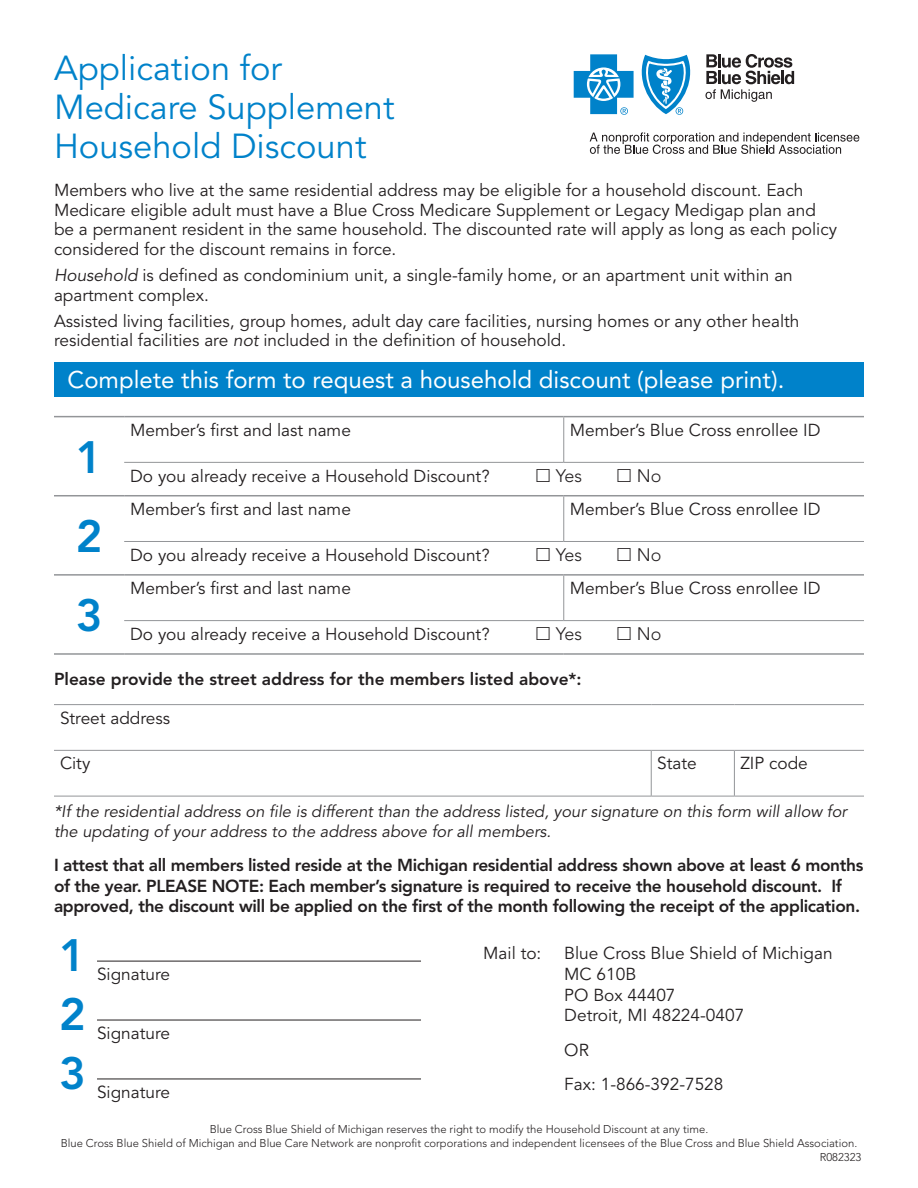
<style>
.page{position:relative;width:918px;height:1188px;background:#fff}
.page>*{position:absolute;margin:0;border:0;box-sizing:border-box;transform-origin:0 0}
.Body_text{font:800 45px "Avenir LT Std";color:#0082ca}
.Section_head{font:34.5px/39px "Avenir LT Std";color:#0082ca}
.Section_head-2{font:24px "Avenir LT Std";color:#fff}
.Body_text-2{font:300 18px "Avenir LT Std";color:#231f20}
.Body_text-3{font:17.25px/19.5px "Avenir LT Std";color:#231f20}
.Body_text-4{font:800 17.25px/20.7px "Avenir LT Std";letter-spacing:-.02em;color:#231f20}
.Body_text-5{font:800 17.25px "Avenir LT Std";color:#231f20}
.Body_text-6{font:italic 16.5px/19.8px "Avenir LT Std";color:#231f20}
.Body_text-7{font:300 11.25px "Avenir LT Std";color:#231f20}
.s1{font-style:italic}
</style>
<div class="page">
<div style="left:54px;top:362px;width:810px;height:35px;background:#0082ca"></div>
<svg style="left:590px;top:132px;width:269px;height:22px"></svg>
<svg style="left:705px;top:54px;width:89px;height:48px"></svg>
<svg style="left:574px;top:54px;width:117px;height:61px"></svg>
<hr style="left:563px;top:417px;width:1px;height:45px;background:#939598">
<hr style="left:124px;top:462px;width:440px;height:1px;background:#939598">
<hr style="left:564px;top:462px;width:300px;height:1px;background:#939598">
<hr style="left:563px;top:496px;width:1px;height:45px;background:#939598">
<hr style="left:124px;top:541px;width:440px;height:1px;background:#939598">
<hr style="left:564px;top:541px;width:300px;height:1px;background:#939598">
<hr style="left:563px;top:576px;width:1px;height:44px;background:#939598">
<hr style="left:124px;top:620px;width:440px;height:1px;background:#939598">
<hr style="left:564px;top:620px;width:300px;height:1px;background:#939598">
<hr style="left:54px;top:416px;width:70px;height:1px;background:#939598">
<hr style="left:124px;top:416px;width:440px;height:1px;background:#939598">
<hr style="left:564px;top:416px;width:300px;height:1px;background:#939598">
<hr style="left:54px;top:495px;width:70px;height:1px;background:#939598">
<hr style="left:124px;top:495px;width:440px;height:1px;background:#939598">
<hr style="left:564px;top:495px;width:300px;height:1px;background:#939598">
<hr style="left:54px;top:574px;width:70px;height:2px;background:#939598">
<hr style="left:124px;top:574px;width:440px;height:2px;background:#939598">
<hr style="left:564px;top:574px;width:300px;height:2px;background:#939598">
<hr style="left:54px;top:653px;width:70px;height:2px;background:#939598">
<hr style="left:124px;top:653px;width:440px;height:2px;background:#939598">
<hr style="left:564px;top:653px;width:300px;height:2px;background:#939598">
<hr style="left:54px;top:704px;width:597px;height:1px;background:#939598">
<hr style="left:651px;top:704px;width:83px;height:1px;background:#939598">
<hr style="left:734px;top:704px;width:130px;height:1px;background:#939598">
<hr style="left:54px;top:750px;width:597px;height:1px;background:#939598">
<hr style="left:651px;top:750px;width:83px;height:1px;background:#939598">
<hr style="left:651px;top:751px;width:1px;height:45px;background:#939598">
<hr style="left:734px;top:750px;width:130px;height:1px;background:#939598">
<hr style="left:734px;top:751px;width:1px;height:45px;background:#939598">
<hr style="left:54px;top:796px;width:597px;height:1px;background:#939598">
<hr style="left:651px;top:796px;width:83px;height:1px;background:#939598">
<hr style="left:734px;top:796px;width:130px;height:1px;background:#939598">
<hr style="left:97px;top:961px;width:324px;height:1px;background:#231f20">
<hr style="left:97px;top:1020px;width:324px;height:1px;background:#231f20">
<hr style="left:97px;top:1079px;width:324px;height:1px;background:#231f20">
<p class="Section_head" style="left:54px;top:50px;width:342px">Application for<br>Medicare Supplement</p>
<p class="Section_head" style="left:54px;top:128px;width:314px">Household Discount</p>
<p class="Body_text-3" style="left:54px;top:181px;width:785px">Members who live at the same residential address may be eligible for a household discount. Each Medicare eligible adult must have a Blue Cross Medicare Supplement or Legacy Medigap plan and be a permanent resident in the same household. The discounted rate will apply as long as each policy considered for the discount remains in force.</p>
<p class="Body_text-3" style="left:54px;top:266px;width:740px"><span class="s1">Household</span> is defined as condominium unit, a single-family home, or an apartment unit within an apartment complex.</p>
<p class="Body_text-3" style="left:54px;top:312px;width:747px">Assisted living facilities, group homes, adult day care facilities, nursing homes or any other health residential facilities are <span class="s1">not</span> included in the definition of household.</p>
<p class="Section_head-2" style="left:68px;top:366px;width:718px">Complete this form to request a household discount (please print).</p>
<p class="Body_text" style="left:76px;top:431px;width:28px">1</p>
<p class="Body_text" style="left:76px;top:510px;width:28px">2</p>
<p class="Body_text-3" style="left:130px;top:420px;width:222px">Member’s first and last name</p>
<p class="Body_text-3" style="left:570px;top:420px;width:252px">Member’s Blue Cross enrollee ID</p>
<p class="Body_text-3" style="left:130px;top:467px;width:361px">Do you already receive a Household Discount?</p>
<p class="Body_text-2" style="left:556px;top:465px;width:28px">Yes</p>
<p class="Body_text-2" style="left:637px;top:465px;width:26px">No</p>
<p class="Body_text-3" style="left:130px;top:500px;width:222px">Member’s first and last name</p>
<p class="Body_text-3" style="left:570px;top:500px;width:252px">Member’s Blue Cross enrollee ID</p>
<p class="Body_text-3" style="left:130px;top:546px;width:361px">Do you already receive a Household Discount?</p>
<p class="Body_text-2" style="left:556px;top:545px;width:28px">Yes</p>
<p class="Body_text-2" style="left:637px;top:545px;width:26px">No</p>
<p class="Body_text-3" style="left:130px;top:579px;width:222px">Member’s first and last name</p>
<p class="Body_text-3" style="left:570px;top:579px;width:252px">Member’s Blue Cross enrollee ID</p>
<p class="Body_text-3" style="left:130px;top:625px;width:361px">Do you already receive a Household Discount?</p>
<p class="Body_text-2" style="left:556px;top:624px;width:28px">Yes</p>
<p class="Body_text-2" style="left:637px;top:624px;width:26px">No</p>
<p class="Body_text-5" style="left:54px;top:669px;width:529px">Please provide the street address for the members listed above*:</p>
<p class="Body_text-3" style="left:60px;top:708px;width:112px">Street address</p>
<p class="Body_text-3" style="left:60px;top:754px;width:32px">City</p>
<p class="Body_text-3" style="left:657px;top:754px;width:41px">State</p>
<p class="Body_text-3" style="left:740px;top:754px;width:69px">ZIP code</p>
<p class="Body_text-6" style="left:54px;top:802px;width:795px">*If the residential address on file is different than the address listed, your signature on this form will allow for the updating of your address to the address above for all members.</p>
<p class="Body_text-4" style="left:54px;top:855px;width:811px">I attest that all members listed reside at the Michigan residential address shown above at least 6 months of the year. PLEASE NOTE: Each member’s signature is required to receive the household discount. If approved, the discount will be applied on the first of the month following the receipt of the application.</p>
<p class="Body_text-3" style="left:483px;top:944px;width:60px">Mail to:</p>
<p class="Body_text-3" style="left:564px;top:944px;width:270px;line-height:20.7px">Blue Cross Blue Shield of Michigan<br>MC 610B</p>
<p class="Body_text-3" style="left:564px;top:986px;width:113px">PO Box 44407</p>
<p class="Body_text-3" style="left:564px;top:1006px;width:181px">Detroit, MI 48224-0407</p>
<p class="Body_text-3" style="left:564px;top:1040px;width:26px">OR</p>
<p class="Body_text-3" style="left:564px;top:1075px;width:161px">Fax: 1-866-392-7528</p>
<p class="Body_text" style="left:76px;top:589px;width:28px">3</p>
<p class="Body_text" style="left:59px;top:929px;width:28px">1</p>
<p class="Body_text" style="left:59px;top:988px;width:28px">2</p>
<p class="Body_text" style="left:59px;top:1047px;width:28px">3</p>
<p class="Body_text-3" style="left:97px;top:965px;width:75px">Signature</p>
<p class="Body_text-3" style="left:97px;top:1024px;width:75px">Signature</p>
<p class="Body_text-3" style="left:97px;top:1083px;width:75px">Signature</p>
<p class="Body_text-7" style="left:210px;top:1123px;width:500px">Blue Cross Blue Shield of Michigan reserves the right to modify the Household Discount at any time.</p>
<p class="Body_text-7" style="left:61px;top:1136px;width:798px">Blue Cross Blue Shield of Michigan and Blue Care Network are nonprofit corporations and independent licensees of the Blue Cross and Blue Shield Association.</p>
<p class="Body_text-7" style="left:820px;top:1150px;width:43px">R082323</p>
</div>
